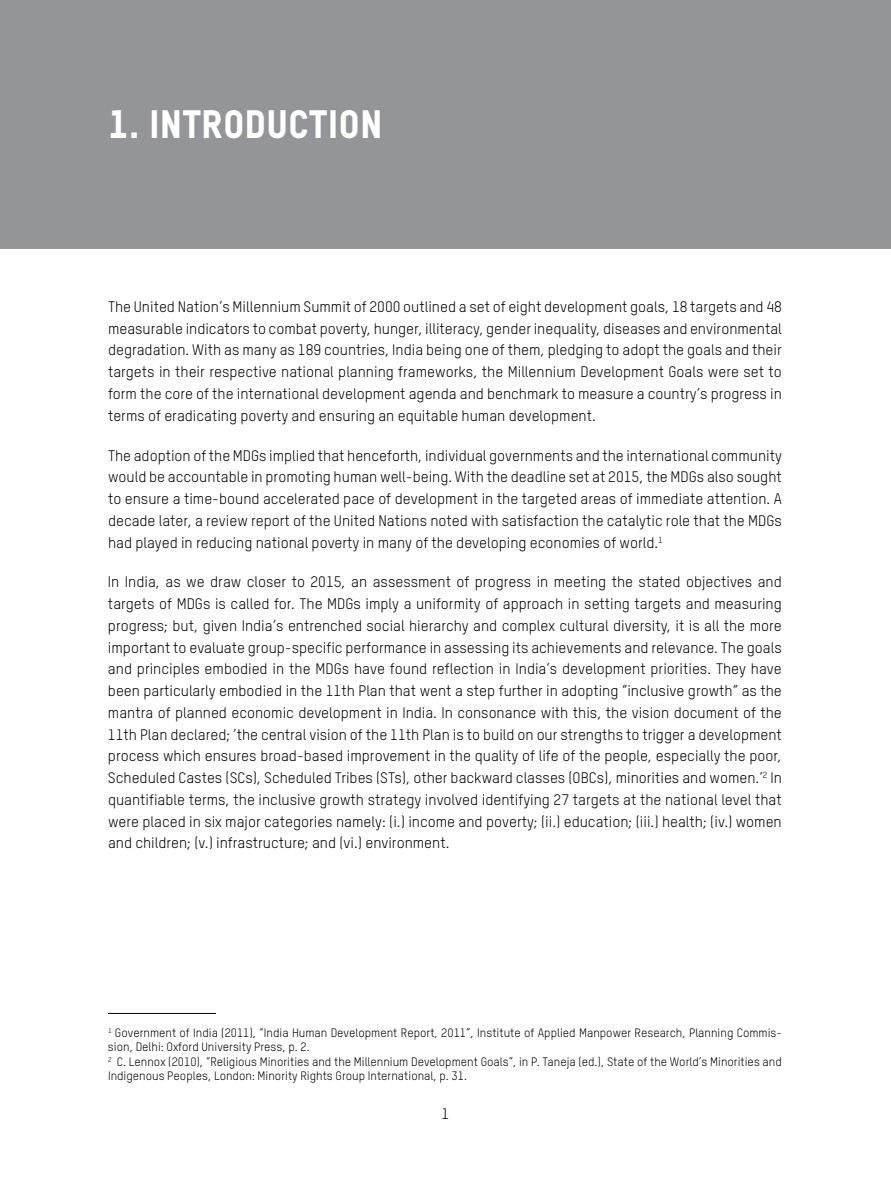
<style>
.page{position:relative;width:891px;height:1188px;background:#fff}
.page>*{position:absolute;margin:0;border:0;box-sizing:border-box;transform-origin:0 0}
.t1{font:39px "Oxfam TSTARPRO Headline";color:#fff}
.t2{font:15px/21.8px "Oxfam TSTARPRO";color:#000;text-align:justify}
.t3{font:12px/14.4px "Oxfam TSTARPRO";color:#000}
</style>
<div class="page">
<hr style="left:108px;top:1013px;width:108px;height:1px;background:#000">
<div style="left:0;top:0;width:891px;height:249px;background:#939598"></div>
<h1 class="t1" style="left:108px;top:100px;width:276px">1. INTRODUCTION</h1>
<p class="t2" style="left:108px;top:296px;width:675px">The United Nation’s Millennium Summit of 2000 outlined a set of eight development goals, 18 targets and 48 measurable indicators to combat poverty, hunger, illiteracy, gender inequality, diseases and environmental degradation. With as many as 189 countries, India being one of them, pledging to adopt the goals and their targets in their respective national planning frameworks, the Millennium Development Goals were set to form the core of the international development agenda and benchmark to measure a country’s progress in terms of eradicating poverty and ensuring an equitable human development.</p>
<p class="t2" style="left:108px;top:444px;width:675px">The adoption of the MDGs implied that henceforth, individual governments and the international community would be accountable in promoting human well-being. With the deadline set at 2015, the MDGs also sought to ensure a time-bound accelerated pace of development in the targeted areas of immediate attention. A decade later, a review report of the United Nations noted with satisfaction the catalytic role that the MDGs had played in reducing national poverty in many of the developing economies of world.<sup>1</sup></p>
<p class="t2" style="left:108px;top:571px;width:675px">In India, as we draw closer to 2015, an assessment of progress in meeting the stated objectives and targets of MDGs is called for. The MDGs imply a uniformity of approach in setting targets and measuring progress; but, given India’s entrenched social hierarchy and complex cultural diversity, it is all the more important to evaluate group-specific performance in assessing its achievements and relevance. The goals and principles embodied in the MDGs have found reflection in India’s development priorities. They have been particularly embodied in the 11th Plan that went a step further in adopting “inclusive growth” as the mantra of planned economic development in India. In consonance with this, the vision document of the 11th Plan declared; ‘the central vision of the 11th Plan is to build on our strengths to trigger a development process which ensures broad-based improvement in the quality of life of the people, especially the poor, Scheduled Castes (SCs), Scheduled Tribes (STs), other backward classes (OBCs), minorities and women.’<sup>2</sup> In quantifiable terms, the inclusive growth strategy involved identifying 27 targets at the national level that were placed in six major categories namely: (i.) income and poverty; (ii.) education; (iii.) health; (iv.) women and children; (v.) infrastructure; and (vi.) environment.</p>
<p class="t3" style="left:108px;top:1025px;width:675px"><sup>1</sup> Government of India (2011), “India Human Development Report, 2011”, Institute of Applied Manpower Research, Planning Commis&shy;sion, Delhi: Oxford University Press, p. 2.<br><sup>2</sup> C. Lennox (2010), “Religious Minorities and the Millennium Development Goals”, in P. Taneja (ed.), State of the World’s Minorities and Indigenous Peoples, London: Minority Rights Group International, p. 31.</p>
<p class="t2" style="left:442px;top:1102px;width:9px">1</p>
</div>
